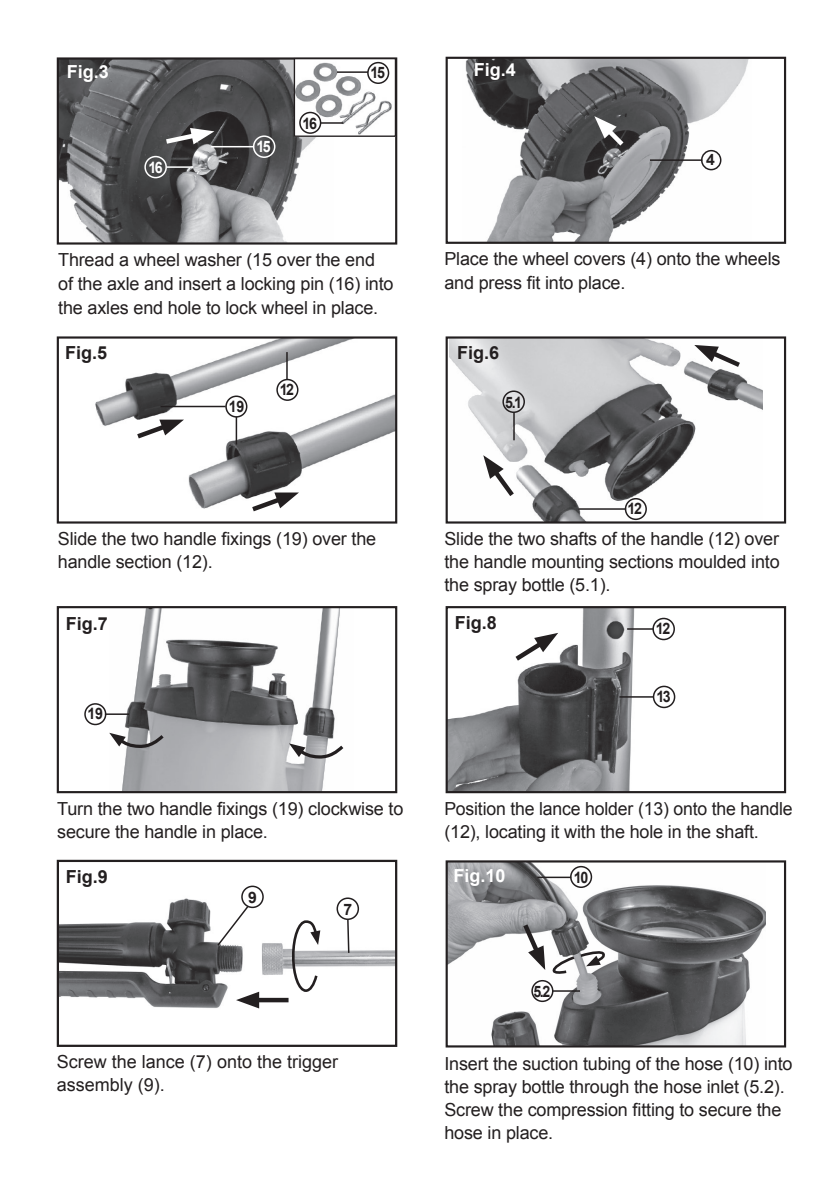
<style>
.page{position:relative;width:840px;height:1191px;background:#fff}
.page>*{position:absolute;margin:0;border:0;box-sizing:border-box;transform-origin:0 0}
.t1{font:18px/23px "Arial";letter-spacing:-.01em;color:#231f20}
.t2{font:700 18px "Arial";color:#231f20}
.t3{font:700 18px "Arial";color:#fff}
.t4{font:700 15.8px "Arial";letter-spacing:-.1em;color:#231f20;scale:.9 1}
.t5{font:700 15.8px "Arial";color:#fff;scale:.9 1}
.t6{font:700 15.8px "Arial";letter-spacing:-.1em;color:#231f20}
</style>
<div class="page">
<img style="left:448px;top:863px;width:317px;height:181px">
<div style="left:445px;top:860px;width:340px;height:187px;border:2px solid #231f20"></div>
<img style="left:60px;top:60px;width:256px;height:181px">
<div style="left:57px;top:57px;width:340px;height:187px;border:2px solid #231f20"></div>
<img style="left:295px;top:60px;width:97px;height:75px">
<div style="left:293px;top:58px;width:103px;height:79px;border:1px solid #231f20"></div>
<img style="left:465px;top:60px;width:283px;height:181px">
<div style="left:445px;top:57px;width:340px;height:187px;border:2px solid #231f20"></div>
<img style="left:95px;top:339px;width:299px;height:170px">
<div style="left:57px;top:336px;width:340px;height:187px;border:2px solid #231f20"></div>
<img style="left:449px;top:339px;width:312px;height:181px">
<div style="left:445px;top:336px;width:340px;height:187px;border:2px solid #231f20"></div>
<img style="left:122px;top:609px;width:218px;height:181px">
<div style="left:57px;top:606px;width:340px;height:187px;border:2px solid #231f20"></div>
<img style="left:448px;top:609px;width:228px;height:181px">
<div style="left:445px;top:606px;width:340px;height:187px;border:2px solid #231f20"></div>
<img style="left:60px;top:886px;width:334px;height:123px">
<div style="left:57px;top:859px;width:340px;height:188px;border:2px solid #231f20"></div>
<div style="left:250px;top:997px;width:38px;height:5px;background:#231f20"></div>
<svg style="left:236px;top:991px;width:23px;height:17px"></svg>
<div style="left:241px;top:885px;width:22px;height:23px;border:2px solid #231f20;border-radius:50%"></div>
<div style="left:336px;top:897px;width:23px;height:23px;border:2px solid #231f20;border-radius:50%"></div>
<svg style="left:216px;top:904px;width:34px;height:43px"></svg>
<svg style="left:346px;top:917px;width:4px;height:37px"></svg>
<svg style="left:290px;top:919px;width:30px;height:74px"></svg>
<svg style="left:132px;top:419px;width:52px;height:23px"></svg>
<svg style="left:247px;top:492px;width:52px;height:20px"></svg>
<svg style="left:483px;top:455px;width:35px;height:46px"></svg>
<svg style="left:510px;top:633px;width:48px;height:32px"></svg>
<svg style="left:519px;top:919px;width:26px;height:51px"></svg>
<svg style="left:694px;top:345px;width:50px;height:26px"></svg>
<svg style="left:161px;top:128px;width:53px;height:19px"></svg>
<svg style="left:594px;top:116px;width:34px;height:34px"></svg>
<svg style="left:109px;top:731px;width:58px;height:19px"></svg>
<svg style="left:289px;top:742px;width:55px;height:18px"></svg>
<div style="left:367px;top:62px;width:22px;height:22px;border:2px solid #231f20;border-radius:50%"></div>
<div style="left:299px;top:112px;width:22px;height:22px;border:2px solid #231f20;border-radius:50%"></div>
<div style="left:144px;top:156px;width:23px;height:22px;border:2px solid #fff;border-radius:50%"></div>
<div style="left:253px;top:135px;width:22px;height:23px;border:2px solid #fff;border-radius:50%"></div>
<div style="left:700px;top:150px;width:21px;height:20px;border:2px solid #231f20;border-radius:50%"></div>
<div style="left:225px;top:395px;width:22px;height:22px;border:2px solid #231f20;border-radius:50%"></div>
<div style="left:276px;top:379px;width:22px;height:22px;border:2px solid #231f20;border-radius:50%"></div>
<div style="left:502px;top:390px;width:22px;height:23px;border:2px solid #231f20;border-radius:50%"></div>
<div style="left:624px;top:498px;width:22px;height:22px;border:2px solid #231f20;border-radius:50%"></div>
<div style="left:84px;top:703px;width:22px;height:22px;border:2px solid #231f20;border-radius:50%"></div>
<div style="left:652px;top:685px;width:23px;height:23px;border:2px solid #231f20;border-radius:50%"></div>
<div style="left:652px;top:618px;width:22px;height:22px;border:2px solid #231f20;border-radius:50%"></div>
<svg style="left:552px;top:948px;width:51px;height:28px"></svg>
<hr style="left:105px;top:713px;width:24px;height:2px;background:#231f20">
<hr style="left:626px;top:628px;width:27px;height:2px;background:#231f20">
<hr style="left:619px;top:696px;width:34px;height:1px;background:#231f20">
<hr style="left:578px;top:508px;width:47px;height:2px;background:#231f20">
<svg style="left:513px;top:412px;width:1px;height:28px"></svg>
<hr style="left:160px;top:406px;width:65px;height:1px;background:#231f20">
<hr style="left:235px;top:417px;width:2px;height:27px;background:#231f20">
<svg style="left:286px;top:352px;width:1px;height:28px"></svg>
<hr style="left:649px;top:159px;width:53px;height:2px;background:#231f20">
<hr style="left:337px;top:71px;width:31px;height:2px;background:#231f20">
<hr style="left:320px;top:122px;width:23px;height:2px;background:#231f20">
<hr style="left:166px;top:166px;width:27px;height:2px;background:#fff">
<hr style="left:211px;top:146px;width:43px;height:1px;background:#fff">
<div style="left:569px;top:866px;width:23px;height:22px;border:2px solid #231f20;border-radius:50%"></div>
<div style="left:531px;top:980px;width:22px;height:22px;border:2px solid #231f20;border-radius:50%"></div>
<hr style="left:537px;top:876px;width:34px;height:2px;background:#231f20">
<svg style="left:552px;top:990px;width:27px;height:1px"></svg>
<p class="t3" style="left:67px;top:60px;width:44px">Fig.3</p>
<p class="t3" style="left:473px;top:58px;width:44px">Fig.4</p>
<p class="t4" style="left:370px;top:62px;width:17px">15</p>
<p class="t5" style="left:148px;top:157px;width:17px">16</p>
<p class="t5" style="left:256px;top:136px;width:17px">15</p>
<p class="t4" style="left:302px;top:113px;width:17px">16</p>
<p class="t6" style="left:705px;top:149px;width:10px">4</p>
<p class="t1" style="left:58px;top:248px;width:337px;line-height:24px">Thread a wheel washer (15 over the end of the axle and insert a locking pin (16) into the axles end hole to lock wheel in place.</p>
<p class="t1" style="left:444px;top:247px;width:337px;line-height:24px">Place the wheel covers (4) onto the wheels and press fit into place.</p>
<p class="t2" style="left:65px;top:340px;width:44px">Fig.5</p>
<p class="t2" style="left:457px;top:341px;width:44px">Fig.6</p>
<p class="t4" style="left:229px;top:396px;width:19px">19</p>
<p class="t4" style="left:279px;top:379px;width:17px">12</p>
<p class="t4" style="left:505px;top:391px;width:20px">5.1</p>
<p class="t4" style="left:627px;top:498px;width:17px">12</p>
<p class="t1" style="left:58px;top:527px;width:319px">Slide the two handle fixings (19) over the handle section (12).</p>
<p class="t1" style="left:444px;top:527px;width:336px;text-align:justify">Slide the two shafts of the handle (12) over the handle mounting sections moulded into the spray bottle (5.1).</p>
<p class="t2" style="left:66px;top:612px;width:44px">Fig.7</p>
<p class="t2" style="left:454px;top:610px;width:44px">Fig.8</p>
<p class="t4" style="left:88px;top:703px;width:19px">19</p>
<p class="t4" style="left:655px;top:618px;width:17px">12</p>
<p class="t4" style="left:656px;top:686px;width:17px">13</p>
<p class="t1" style="left:57px;top:797px;width:347px">Turn the two handle fixings (19) clockwise to secure the handle in place.</p>
<p class="t1" style="left:444px;top:797px;width:350px">Position the lance holder (13) onto the handle (12), locating it with the hole in the shaft.</p>
<p class="t2" style="left:66px;top:865px;width:44px">Fig.9</p>
<p class="t6" style="left:248px;top:886px;width:10px">9</p>
<p class="t6" style="left:343px;top:898px;width:10px">7</p>
<p class="t1" style="left:57px;top:1050px;width:283px">Screw the lance (7) onto the trigger assembly (9).</p>
<p class="t3" style="left:453px;top:863px;width:54px">Fig.10</p>
<p class="t4" style="left:573px;top:866px;width:17px">10</p>
<p class="t4" style="left:533px;top:980px;width:20px">5.2</p>
<p class="t1" style="left:444px;top:1052px;width:349px">Insert the suction tubing of the hose (10) into the spray bottle through the hose inlet (5.2).<br>Screw the compression fitting to secure the hose in place.</p>
</div>
